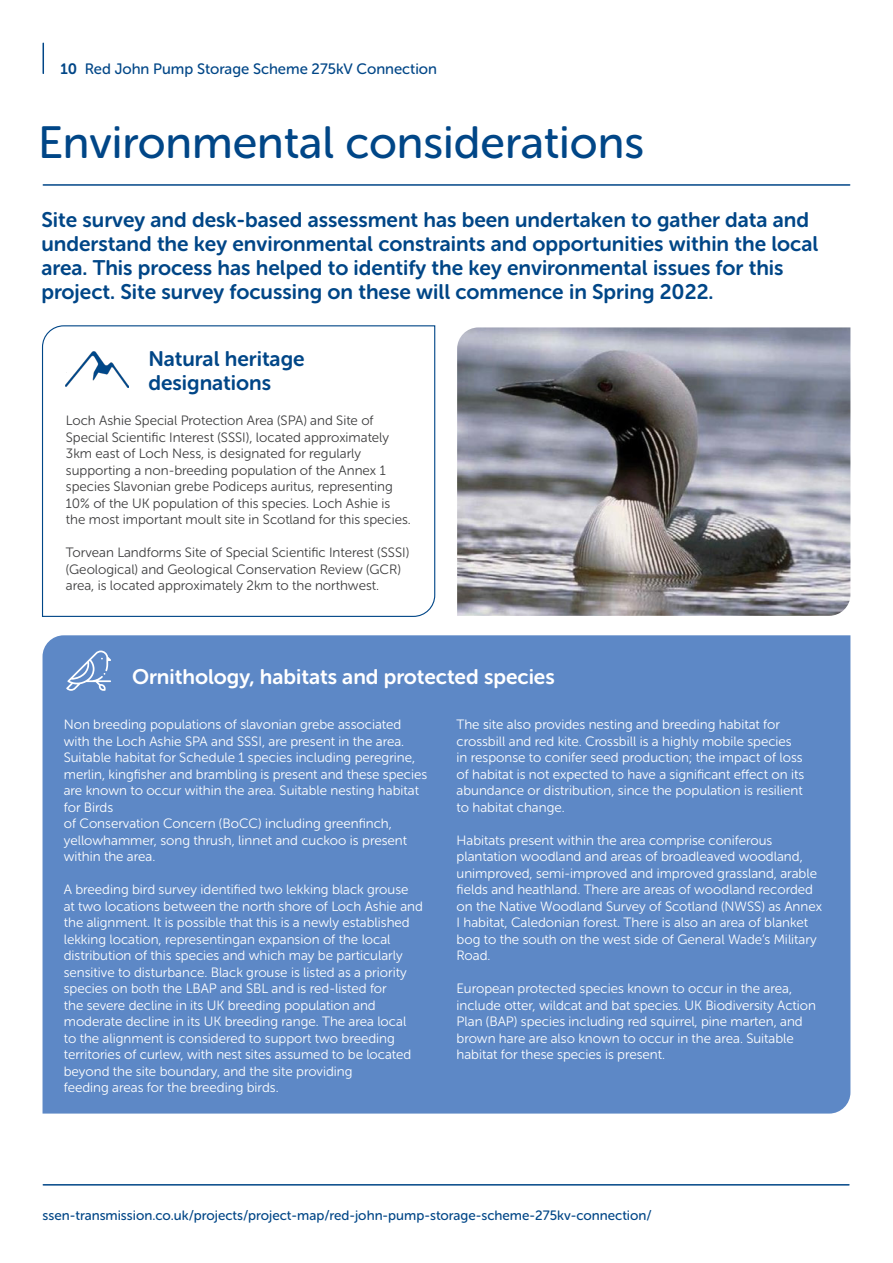
<style>
.page{position:relative;width:893px;height:1263px;background:#fff}
.page>*{position:absolute;margin:0;border:0;box-sizing:border-box;transform-origin:0 0}
.Heading{font:45px "Museo Sans Rounded 500";color:#004687}
.Subheading{font:21px/24px "Museo Sans Rounded 700";color:#004687}
.Subheading__Mono{font:21px "Museo Sans Rounded 700";color:#fff}
.Subheading__Mono-2{font:21px/24px "Museo Sans Rounded 700";color:#004687}
.t1{font:15px "Museo Sans Rounded 500";color:#004687}
.Body__Mono{font:13.5px/16.5px "Museo Sans Rounded 300";color:#fff}
.Body{font:13.5px/16.5px "Museo Sans Rounded 300";color:#3e3e3f}
.t2{font:13.5px "Museo Sans Rounded 500";color:#004687}
.s1{font-family:"Museo Sans Rounded 700"}
</style>
<div class="page">
<div style="left:43px;top:635px;width:807px;height:478px;background:#5d88c6"></div>
<svg style="left:42px;top:325px;width:394px;height:292px"></svg>
<img style="left:457px;top:327px;width:393px;height:289px">
<hr style="left:43px;top:184px;width:807px;height:2px;background:#004687">
<hr style="left:43px;top:43px;width:1px;height:30px;background:#004687">
<hr style="left:43px;top:1184px;width:806px;height:1px;background:#004687">
<svg style="left:66px;top:650px;width:45px;height:41px;background:#7da0d1"></svg>
<img style="left:66px;top:351px;width:63px;height:36px">
<p class="t1" style="left:61px;top:61px;width:378px"><span class="s1">10</span> Red John Pump Storage Scheme 275kV Connection</p>
<p class="Heading" style="left:38px;top:118px;width:607px">Environmental considerations</p>
<p class="Subheading" style="left:41px;top:208px;width:769px">Site survey and desk-based assessment has been undertaken to gather data and</p>
<p class="Subheading" style="left:41px;top:232px;width:778px">understand the key environmental constraints and opportunities within the local area. This process has helped to identify the key environmental issues for this</p>
<p class="Subheading" style="left:41px;top:280px;width:674px">project. Site survey focussing on these will commence in Spring 2022.</p>
<p class="Subheading__Mono-2" style="left:148px;top:346px;width:158px">Natural heritage designations</p>
<p class="Body" style="left:66px;top:413px;width:309px">Loch Ashie Special Protection Area (SPA) and Site of</p>
<p class="Body" style="left:66px;top:429px;width:325px">Special Scientific Interest (SSSI), located approximately<br>3km east of Loch Ness, is designated for regularly</p>
<p class="Body" style="left:66px;top:462px;width:346px">supporting a non-breeding population of the Annex 1 species Slavonian grebe Podiceps auritus, representing 10% of the UK population of this species. Loch Ashie is the most important moult site in Scotland for this species.</p>
<p class="Body" style="left:66px;top:545px;width:345px">Torvean Landforms Site of Special Scientific Interest (SSSI)</p>
<p class="Body" style="left:66px;top:561px;width:337px">(Geological) and Geological Conservation Review (GCR) area, is located approximately 2km to the northwest.</p>
<p class="Subheading__Mono" style="left:132px;top:665px;width:424px">Ornithology, habitats and protected species</p>
<p class="Body__Mono" style="left:64px;top:716px;width:339px">Non breeding populations of slavonian grebe associated</p>
<p class="Body__Mono" style="left:64px;top:733px;width:365px">with the Loch Ashie SPA and SSSI, are present in the area.<br>Suitable habitat for Schedule 1 species including peregrine, merlin, kingfisher and brambling is present and these species are known to occur within the area. Suitable nesting habitat for Birds</p>
<p class="Body__Mono" style="left:64px;top:815px;width:330px">of Conservation Concern (BoCC) including greenfinch,</p>
<p class="Body__Mono" style="left:64px;top:832px;width:345px">yellowhammer, song thrush, linnet and cuckoo is present within the area.</p>
<p class="Body__Mono" style="left:64px;top:881px;width:346px">A breeding bird survey identified two lekking black grouse</p>
<p class="Body__Mono" style="left:64px;top:898px;width:361px">at two locations between the north shore of Loch Ashie and the alignment. It is possible that this is a newly established lekking location, representingan expansion of the local</p>
<p class="Body__Mono" style="left:64px;top:947px;width:340px">distribution of this species and which may be particularly</p>
<p class="Body__Mono" style="left:64px;top:964px;width:344px">sensitive to disturbance. Black grouse is listed as a priority species on both the LBAP and SBL and is red-listed for</p>
<p class="Body__Mono" style="left:64px;top:997px;width:313px">the severe decline in its UK breeding population and</p>
<p class="Body__Mono" style="left:64px;top:1013px;width:344px">moderate decline in its UK breeding range. The area local</p>
<p class="Body__Mono" style="left:64px;top:1030px;width:333px">to the alignment is considered to support two breeding</p>
<p class="Body__Mono" style="left:64px;top:1046px;width:349px">territories of curlew, with nest sites assumed to be located beyond the site boundary, and the site providing</p>
<p class="Body__Mono" style="left:64px;top:1079px;width:216px">feeding areas for the breeding birds.</p>
<p class="Body__Mono" style="left:457px;top:716px;width:349px">The site also provides nesting and breeding habitat for crossbill and red kite. Crossbill is a highly mobile species in response to conifer seed production; the impact of loss of habitat is not expected to have a significant effect on its abundance or distribution, since the population is resilient</p>
<p class="Body__Mono" style="left:457px;top:799px;width:110px">to habitat change.</p>
<p class="Body__Mono" style="left:457px;top:832px;width:317px">Habitats present within the area comprise coniferous</p>
<p class="Body__Mono" style="left:457px;top:848px;width:367px">plantation woodland and areas of broadleaved woodland, unimproved, semi-improved and improved grassland, arable fields and heathland. There are areas of woodland recorded on the Native Woodland Survey of Scotland (NWSS) as Annex I habitat, Caledonian forest. There is also an area of blanket bog to the south on the west side of General Wade’s Military Road.</p>
<p class="Body__Mono" style="left:457px;top:980px;width:361px">European protected species known to occur in the area, include otter, wildcat and bat species. UK Biodiversity Action Plan (BAP) species including red squirrel, pine marten, and brown hare are also known to occur in the area. Suitable habitat for these species is present.</p>
<p class="t2" style="left:43px;top:1208px;width:611px">ssen-transmission.co.uk/projects/project-map/red-john-pump-storage-scheme-275kv-connection/</p>
</div>
